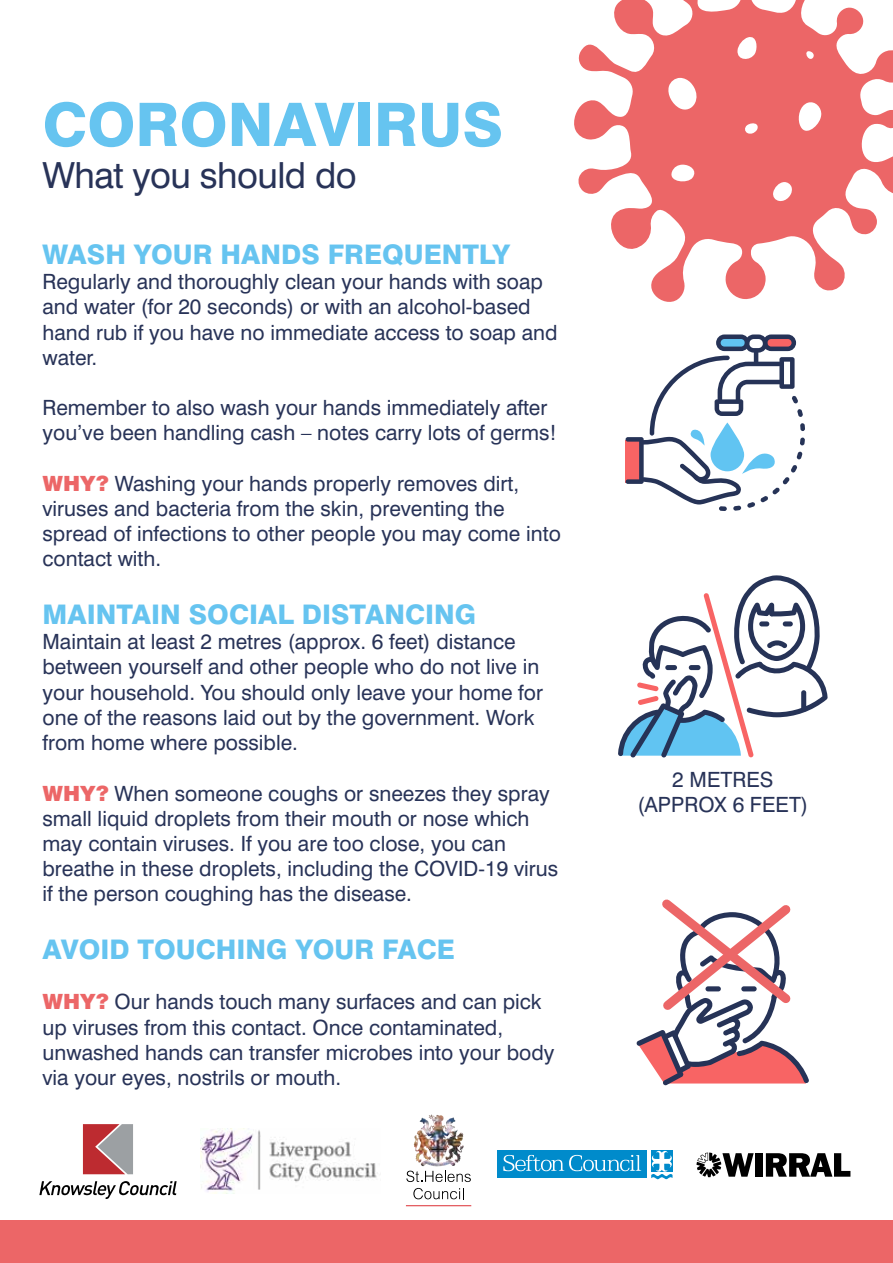
<style>
.page{position:relative;width:893px;height:1263px;background:#fff}
.page>*{position:absolute;margin:0;border:0;box-sizing:border-box;transform-origin:0 0}
.t1{font:800 60px "Swiss 721 BT";color:#66c4f0}
.t2{font:36px "Swiss 721 BT";letter-spacing:-.015em;color:#283358}
.t3{font:800 27px "Swiss 721 BT";color:#66c4f0}
.t4{font:21px/25.2px "Swiss 721 BT";color:#283358}
.s1{font-weight:900;color:#ec6667}
</style>
<div class="page">
<svg style="left:574px;top:0;width:319px;height:302px;fill:#ec6667"></svg>
<svg style="left:667px;top:78px;width:30px;height:33px"></svg>
<svg style="left:772px;top:182px;width:20px;height:20px"></svg>
<svg style="left:737px;top:35px;width:21px;height:26px"></svg>
<svg style="left:744px;top:122px;width:14px;height:12px"></svg>
<svg style="left:668px;top:164px;width:30px;height:20px"></svg>
<svg style="left:797px;top:100px;width:25px;height:38px"></svg>
<svg style="left:805px;top:50px;width:11px;height:12px"></svg>
<div style="left:0;top:1220px;width:893px;height:43px;background:#ec6667"></div>
<div style="left:651px;top:1150px;width:21px;height:22px;background:#008bcb"></div>
<svg style="left:651px;top:1151px;width:21px;height:29px"></svg>
<div style="left:498px;top:1150px;width:149px;height:28px;background:#008bcb"></div>
<svg style="left:503px;top:1155px;width:138px;height:16px"></svg>
<svg style="left:696px;top:1152px;width:58px;height:25px"></svg>
<div style="left:755px;top:1153px;width:7px;height:24px;background:#000"></div>
<svg style="left:766px;top:1153px;width:84px;height:24px"></svg>
<svg style="left:82px;top:1124px;width:51px;height:51px"></svg>
<svg style="left:83px;top:1124px;width:50px;height:50px"></svg>
<svg style="left:39px;top:1181px;width:138px;height:18px"></svg>
<img style="left:419px;top:1114px;width:17px;height:22px">
<svg style="left:406px;top:1170px;width:65px;height:12px"></svg>
<svg style="left:413px;top:1188px;width:51px;height:11px"></svg>
<hr style="left:406px;top:1205px;width:65px;height:1px;background:#dc2f34">
<img style="left:200px;top:1128px;width:178px;height:65px">
<svg style="left:626px;top:334px;width:179px;height:177px"></svg>
<svg style="left:618px;top:575px;width:210px;height:183px"></svg>
<svg style="left:636px;top:899px;width:173px;height:186px"></svg>
<h1 class="t1" style="left:43px;top:88px;width:462px">CORONAVIRUS</h1>
<h2 class="t2" style="left:43px;top:154px;width:316px">What you should do</h2>
<p class="t3" style="left:43px;top:238px;width:469px">WASH YOUR HANDS FREQUENTLY</p>
<p class="t4" style="left:43px;top:269px;width:517px">Regularly and thoroughly clean your hands with soap and water (for 20 seconds) or with an alcohol-based hand rub if you have no immediate access to soap and water.</p>
<p class="t4" style="left:43px;top:395px;width:515px">Remember to also wash your hands immediately after you’ve been handling cash – notes carry lots of germs!</p>
<p class="t4" style="left:43px;top:471px;width:520px"><span class="s1">WHY?</span> Washing your hands properly removes dirt, viruses and bacteria from the skin, preventing the spread of infections to other people you may come into contact with.</p>
<p class="t3" style="left:43px;top:598px;width:435px">MAINTAIN SOCIAL DISTANCING</p>
<p class="t4" style="left:43px;top:629px;width:502px">Maintain at least 2 metres (approx. 6 feet) distance between yourself and other people who do not live in your household. You should only leave your home for one of the reasons laid out by the government. Work from home where possible.</p>
<p class="t4" style="left:43px;top:780px;width:517px"><span class="s1">WHY?</span> When someone coughs or sneezes they spray small liquid droplets from their mouth or nose which may contain viruses. If you are too close, you can breathe in these droplets, including the COVID-19 virus if the person coughing has the disease.</p>
<p class="t3" style="left:43px;top:933px;width:414px">AVOID TOUCHING YOUR FACE</p>
<p class="t4" style="left:43px;top:989px;width:513px"><span class="s1">WHY?</span> Our hands touch many surfaces and can pick up viruses from this contact. Once contaminated, unwashed hands can transfer microbes into your body via your eyes, nostrils or mouth.</p>
<p class="t4" style="left:637px;top:766px;width:172px;text-align:center">2 METRES (APPROX 6 FEET)</p>
</div>
